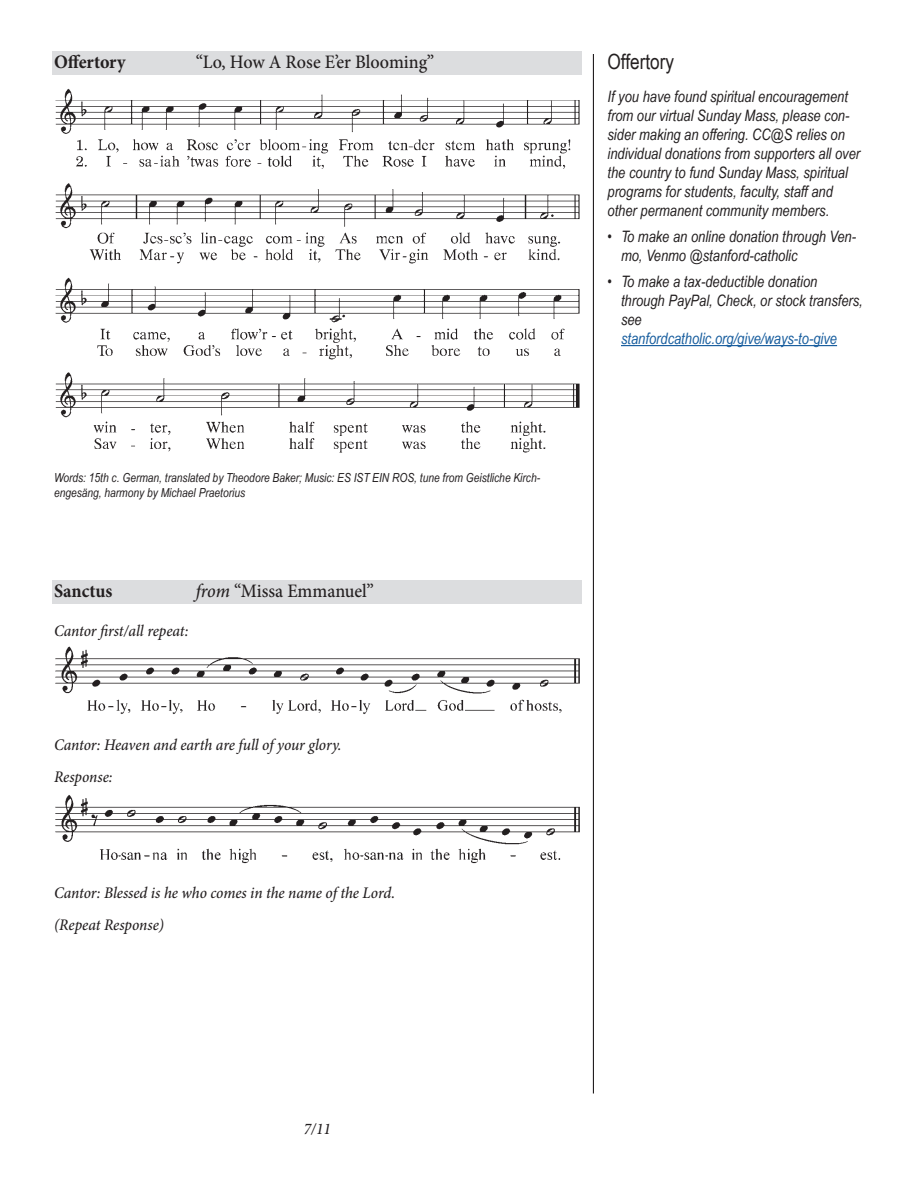
<style>
.page{position:relative;width:918px;height:1188px;background:#fff}
.page>*{position:absolute;margin:0;border:0;box-sizing:border-box;transform-origin:0 0}
.announcement_label{font:21px "Arial Narrow";color:#231f20}
.Music_Label{font:500 19.05px "Minion Pro";color:#231f20;scale:.95 1}
.Music_Label-2{font:700 19.05px "Minion Pro";color:#231f20;scale:.95 1}
.Lyrics{font:italic 500 16.2px "Minion Pro";letter-spacing:-.005em;color:#231f20;scale:.95 1}
.announcement_text_mu{font:italic 15.75px/19px "Arial Narrow";color:#231f20}
.music_credit{font:italic 12.45px/15px "Arial Narrow";color:#231f20}
.s1{font-style:italic}
.s2{color:#175d9e}
</style>
<div class="page">
<hr style="left:593px;top:54px;width:1px;height:1040px;background:#231f20">
<hr style="left:621px;top:345px;width:216px;height:1px;background:#175d9e">
<div style="left:52px;top:580px;width:530px;height:24px;background:#dcdddf"></div>
<img style="left:55px;top:646px;width:525px;height:69px">
<img style="left:55px;top:795px;width:525px;height:69px">
<div style="left:52px;top:51px;width:530px;height:24px;background:#dcdddf"></div>
<img style="left:55px;top:88px;width:525px;height:365px">
<p class="Music_Label-2" style="left:54px;top:48px;width:77px">Offertory</p>
<p class="Music_Label" style="left:196px;top:49px;width:253px">“Lo, How A Rose E’er Blooming”</p>
<p class="music_credit" style="left:54px;top:470px;width:488px">Words: 15th c. German, translated by Theodore Baker; Music: ES IST EIN ROS, tune from Geistliche Kirch&shy;engesäng, harmony by Michael Praetorius</p>
<p class="Music_Label-2" style="left:54px;top:578px;width:63px">Sanctus</p>
<p class="Music_Label" style="left:196px;top:578px;width:189px"><span class="s1">from</span> “Missa Emmanuel”</p>
<p class="Lyrics" style="left:54px;top:620px;width:143px">Cantor first/all repeat:</p>
<p class="Lyrics" style="left:54px;top:734px;width:304px">Cantor: Heaven and earth are full of your glory.</p>
<p class="Lyrics" style="left:54px;top:766px;width:63px">Response:</p>
<p class="Lyrics" style="left:54px;top:882px;width:361px">Cantor: Blessed is he who comes in the name of the Lord.</p>
<p class="Lyrics" style="left:54px;top:914px;width:117px">(Repeat Response)</p>
<p class="announcement_label" style="left:608px;top:46px;width:68px">Offertory</p>
<p class="announcement_text_mu" style="left:608px;top:86px;width:254px">If you have found spiritual encouragement from our virtual Sunday Mass, please con&shy;sider making an offering. CC@S relies on individual donations from supporters all over the country to fund Sunday Mass, spiritual programs for students, faculty, staff and other permanent community members.</p>
<p class="announcement_text_mu" style="left:621px;top:227px;width:237px;text-indent:-14px">• To make an online donation through Ven&shy;mo, Venmo @stanford-catholic</p>
<p class="announcement_text_mu" style="left:621px;top:271px;width:243px;text-indent:-14px">• To make a tax-deductible donation through PayPal, Check, or stock transfers, see<br><span class="s2">stanfordcatholic.org/give/ways-to-give</span></p>
<p class="Lyrics" style="left:304px;top:1118px;width:30px">7/11</p>
</div>
